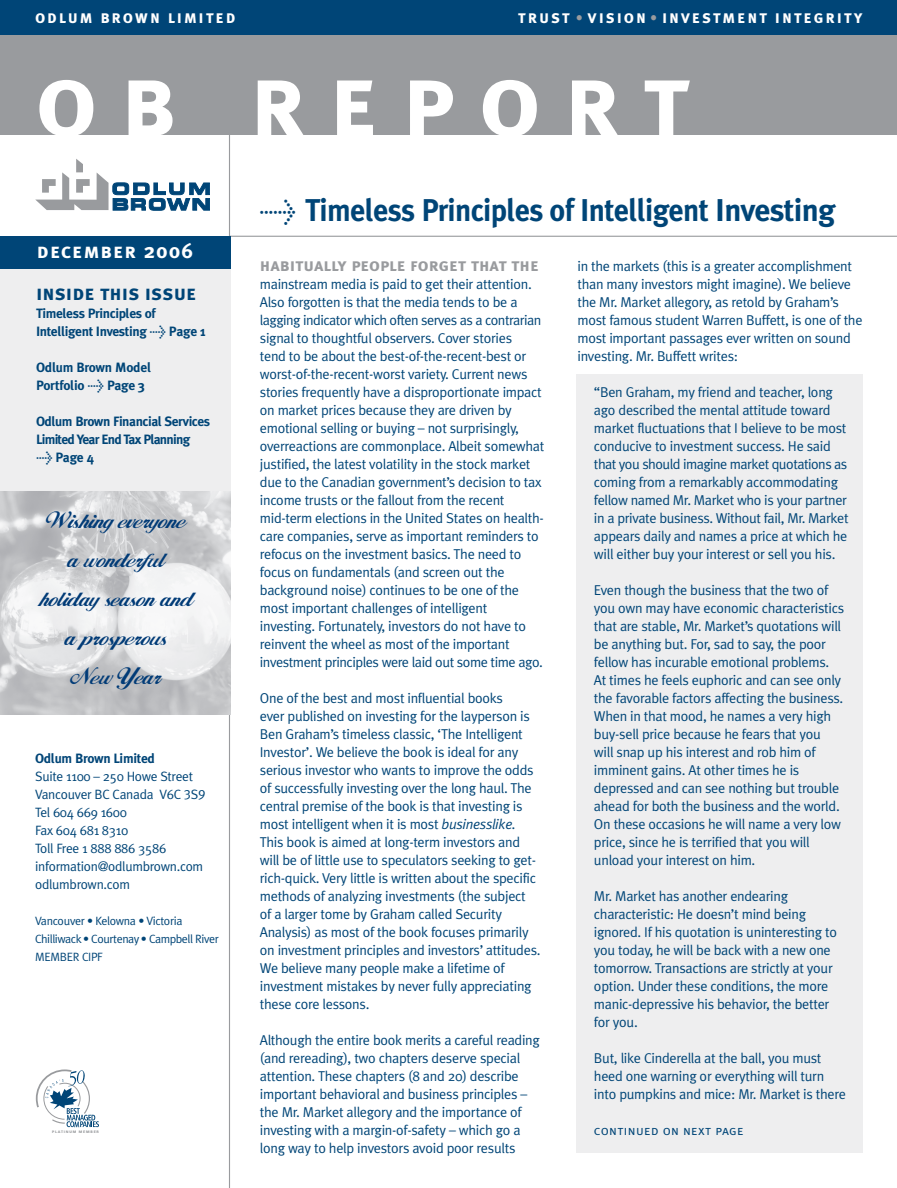
<style>
.page{position:relative;width:897px;height:1188px;background:#fff}
.page>*{position:absolute;margin:0;border:0;box-sizing:border-box;transform-origin:0 0}
.t1{font:103.5px "Meta Plus Bold Caps";letter-spacing:.215em;color:#fff}
.t2{font:700 31.5px "Meta Plus";letter-spacing:-.02em;color:#004577;scale:.95 1}
.t3{font:24px/39px "Alison";color:#013b77;text-align:center}
.t4{font:21px "Meta Plus Bold Caps";color:#004577}
.t5{font:21px "Meta Plus Bold Caps";letter-spacing:.055em;color:#fff}
.t6{font:18px "Meta Plus Bold Caps";letter-spacing:.105em;color:#fff;scale:.95 1}
.t7{font:18px "Meta Plus Bold Caps";color:#999b9e}
.t8{font:14.25px/18px "Meta Plus Normal";letter-spacing:-.02em;color:#004577}
.t9{font:700 13.5px/18px "Meta Plus";letter-spacing:-.03em;color:#004577}
.t10{font:13.5px/18px "Meta Plus Normal";letter-spacing:-.02em;color:#004577}
.t11{font:13.5px "Meta Plus Normal Caps";letter-spacing:.025em;color:#004577}
.t12{font:12px/18px "Meta Plus Normal";letter-spacing:-.04em;color:#004577}
.t13{font:900 3.45px "Frutiger";letter-spacing:.23em;color:#999b9e}
.s1{font-family:"Meta Plus";font-weight:700;font-size:15px;color:#999b9e}
.s2{font-family:"Meta Plus";font-weight:700}
.s3{font-weight:500}
.s4{font-family:"Meta Plus Normal Caps"}
.s5{font-family:"Meta Plus Normal";font-weight:400}
.s6{font-style:italic}
</style>
<div class="page">
<div style="left:576px;top:375px;width:287px;height:778px;background:#eeeeef"></div>
<hr style="left:229px;top:120px;width:1px;height:1068px;background:#999b9e">
<div style="left:0;top:0;width:897px;height:135px;background:#999b9e"></div>
<div style="left:0;top:0;width:897px;height:35px;background:#004577"></div>
<svg style="left:35px;top:159px;width:175px;height:52px"></svg>
<svg style="left:36px;top:1069px;width:63px;height:58px"></svg>
<hr style="left:230px;top:236px;width:667px;height:1px;background:#999b9e">
<div style="left:0;top:256px;width:230px;height:236px;background:#eeeeef"></div>
<div style="left:0;top:236px;width:230px;height:33px;background:#004577"></div>
<img style="left:0;top:492px;width:230px;height:222px">
<p class="t6" style="left:35px;top:6px;width:212px">odlum brown limited</p>
<p class="t6" style="left:518px;top:6px;width:364px">trust <span class="s1">•</span> vision <span class="s1">•</span> investment integrity</p>
<h1 class="t1" style="left:35px;top:40px;width:656px">ob report</h1>
<h3 class="t5" style="left:37px;top:239px;width:158px">december <span class="s2">2006</span></h3>
<h3 class="t4" style="left:36px;top:280px;width:162px">inside this issue</h3>
<p class="t9" style="left:36px;top:305px;width:171px">Timeless Principles of<br>Intelligent Investing <span class="s3">&gt;</span> Page 1</p>
<p class="t9" style="left:36px;top:359px;width:117px">Odlum Brown Model<br>Portfolio <span class="s3">&gt;</span> Page 3</p>
<p class="t9" style="left:36px;top:413px;width:176px">Odlum Brown Financial Services<br>Limited Year End Tax Planning <span class="s3">&gt;</span> Page 4</p>
<h3 class="t3" style="left:39px;top:500px;width:155px">Wishing everyone a wonderful holiday season and a prosperous<br>New Year</h3>
<p class="t9" style="left:35px;top:750px;width:121px">Odlum Brown Limited</p>
<p class="t10" style="left:35px;top:768px;width:172px">Suite 1100 – 250 Howe Street<br>Vancouver BC Canada <span class="s4">V6C 3S9<br></span>Tel 604 669 1600<br>Fax 604 681 8310<br>Toll Free 1 888 886 3586 information@odlumbrown.com odlumbrown.com</p>
<p class="t12" style="left:35px;top:913px;width:185px">Vancouver • Kelowna • Victoria<br>Chilliwack • Courtenay • Campbell River<br>MEMBER CIPF</p>
<p class="t13" style="left:52px;top:1130px;width:48px">PLATINUM MEMBER</p>
<h2 class="t2" style="left:260px;top:198px;width:607px"><span class="s5">&gt;</span> Timeless Principles of Intelligent Investing</h2>
<p class="t7" style="left:260px;top:254px;width:280px">habitually people forget that the</p>
<p class="t8" style="left:260px;top:276px;width:286px">mainstream media is paid to get their attention.<br>Also forgotten is that the media tends to be a lagging indicator which often serves as a contrarian signal to thoughtful observers. Cover stories<br>tend to be about the best-of-the-recent-best or worst-of-the-recent-worst variety. Current news stories frequently have a disproportionate impact on market prices because they are driven by emotional selling or buying – not surprisingly, overreactions are commonplace. Albeit somewhat justified, the latest volatility in the stock market due to the Canadian government’s decision to tax income trusts or the fallout from the recent mid-term elections in the United States on health&shy;care companies, serve as important reminders to refocus on the investment basics. The need to focus on fundamentals (and screen out the background noise) continues to be one of the most important challenges of intelligent investing. Fortunately, investors do not have to reinvent the wheel as most of the important investment principles were laid out some time ago.</p>
<p class="t8" style="left:260px;top:690px;width:282px">One of the best and most influential books<br>ever published on investing for the layperson is Ben Graham’s timeless classic, ‘The Intelligent Investor’. We believe the book is ideal for any serious investor who wants to improve the odds of successfully investing over the long haul. The central premise of the book is that investing is most intelligent when it is most <span class="s6">businesslike.<br></span>This book is aimed at long-term investors and will be of little use to speculators seeking to get&shy;rich-quick. Very little is written about the specific methods of analyzing investments (the subject of a larger tome by Graham called Security Analysis) as most of the book focuses primarily on investment principles and investors’ attitudes.<br>We believe many people make a lifetime of investment mistakes by never fully appreciating these core lessons.</p>
<p class="t8" style="left:260px;top:1032px;width:282px">Although the entire book merits a careful reading (and rereading), two chapters deserve special attention. These chapters (8 and 20) describe important behavioral and business principles – the Mr. Market allegory and the importance of investing with a margin-of-safety – which go a long way to help investors avoid poor results</p>
<p class="t8" style="left:577px;top:258px;width:287px">in the markets (this is a greater accomplishment than many investors might imagine). We believe the Mr. Market allegory, as retold by Graham’s most famous student Warren Buffett, is one of the most important passages ever written on sound investing. Mr. Buffett writes:</p>
<p class="t8" style="left:594px;top:384px;width:256px">“Ben Graham, my friend and teacher, long ago described the mental attitude toward market fluctuations that I believe to be most conducive to investment success. He said that you should imagine market quotations as coming from a remarkably accommodating fellow named Mr. Market who is your partner in a private business. Without fail, Mr. Market appears daily and names a price at which he will either buy your interest or sell you his.</p>
<p class="t8" style="left:594px;top:582px;width:252px">Even though the business that the two of you own may have economic characteristics that are stable, Mr. Market’s quotations will be anything but. For, sad to say, the poor fellow has incurable emotional problems.<br>At times he feels euphoric and can see only the favorable factors affecting the business.<br>When in that mood, he names a very high buy-sell price because he fears that you<br>will snap up his interest and rob him of imminent gains. At other times he is depressed and can see nothing but trouble ahead for both the business and the world.<br>On these occasions he will name a very low price, since he is terrified that you will unload your interest on him.</p>
<p class="t8" style="left:594px;top:888px;width:245px">Mr. Market has another endearing characteristic: He doesn’t mind being ignored. If his quotation is uninteresting to you today, he will be back with a new one tomorrow. Transactions are strictly at your option. Under these conditions, the more manic-depressive his behavior, the better for you.</p>
<p class="t8" style="left:594px;top:1050px;width:253px">But, like Cinderella at the ball, you must heed one warning or everything will turn into pumpkins and mice: Mr. Market is there</p>
<p class="t11" style="left:594px;top:1122px;width:151px">continued on next page</p>
</div>
